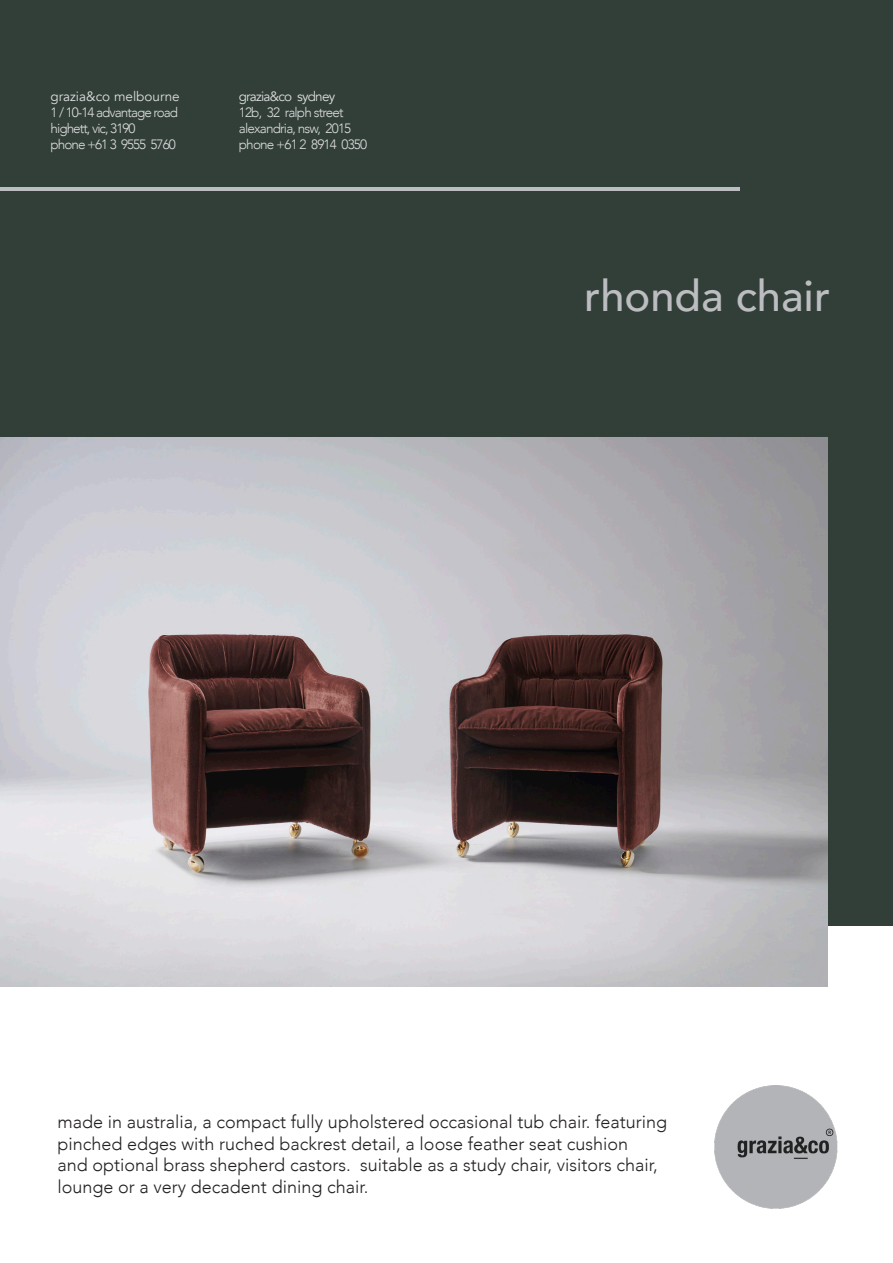
<style>
.page{position:relative;width:893px;height:1263px;background:#fff}
.page>*{position:absolute;margin:0;border:0;box-sizing:border-box;transform-origin:0 0}
.t1{font:500 43.5px "Avenir";color:#bcbdc0}
.t2{font:300 18px/21.6px "Avenir";color:#231f20}
.t3{font:300 13.5px "Avenir";letter-spacing:-.065em;color:#dcdddf}
.t4{font:13.5px "Avenir";color:#dcdddf}
.t5{font:13.5px "Avenir";letter-spacing:-.06em;color:#dcdddf}
</style>
<div class="page">
<div style="left:0;top:0;width:893px;height:925px;background:#323f38"></div>
<img style="left:0;top:438px;width:827px;height:548px">
<hr style="left:0;top:187px;width:739px;height:3px;background:#bcbdc0">
<img style="left:714px;top:1086px;width:123px;height:123px">
<p class="t4" style="left:51px;top:88px;width:131px">grazia&amp;co melbourne</p>
<p class="t3" style="left:51px;top:104px;width:129px">1 / 10-14 advantage road</p>
<p class="t3" style="left:51px;top:121px;width:87px">highett, vic, 3190</p>
<p class="t3" style="left:51px;top:137px;width:127px">phone +61 3 9555 5760</p>
<p class="t5" style="left:239px;top:88px;width:98px">grazia&amp;co sydney</p>
<p class="t3" style="left:239px;top:104px;width:106px">12b, 32 ralph street</p>
<p class="t3" style="left:239px;top:121px;width:114px">alexandria, nsw, 2015</p>
<p class="t3" style="left:239px;top:137px;width:130px">phone +61 2 8914 0350</p>
<p class="t1" style="left:584px;top:258px;width:247px">rhonda chair</p>
<p class="t2" style="left:57px;top:1111px;width:611px">made in australia, a compact fully upholstered occasional tub chair. featuring pinched edges with ruched backrest detail, a loose feather seat cushion<br>and optional brass shepherd castors. suitable as a study chair, visitors chair, lounge or a very decadent dining chair.</p>
</div>
